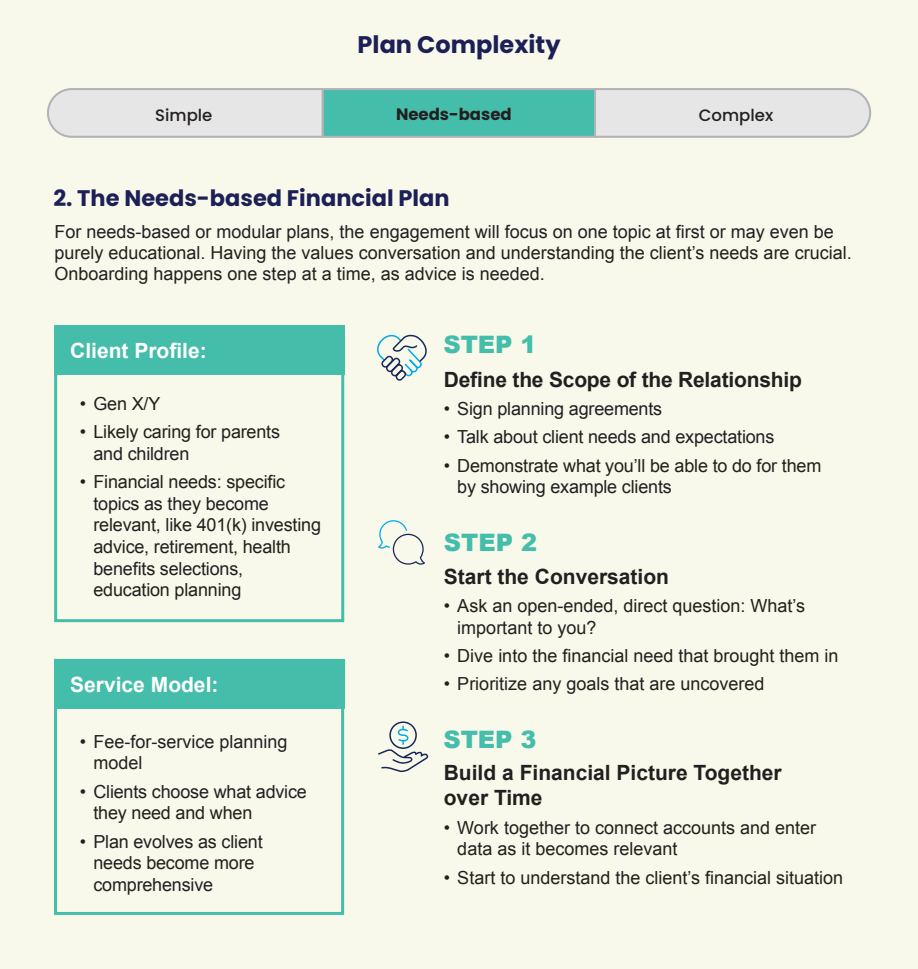
<style>
.page{position:relative;width:918px;height:969px;background:#fff}
.page>*{position:absolute;margin:0;border:0;box-sizing:border-box;transform-origin:0 0}
.t1{font:900 24px "Arial";color:#45bdab}
.t2{font:700 24px "Poppins";color:#1c2056}
.t3{font:700 22.5px "Poppins";color:#1c2056}
.t4{font:700 21px/25.2px "Arial";color:#231f20}
.t5{font:700 21px "Arial";color:#fff}
.t6{font:18px/21.6px "Arial";color:#231f20}
.t7{font:500 16.5px "Poppins";color:#231f20}
.t8{font:700 16.5px "Poppins";color:#231f20}
</style>
<div class="page">
<div style="left:0;top:0;width:918px;height:968px;background:#f8f9eb"></div>
<div style="left:54px;top:325px;width:290px;height:297px;border:3px solid #45bdab"></div>
<div style="left:54px;top:325px;width:291px;height:50px;background:#45bdab"></div>
<div style="left:54px;top:658px;width:290px;height:256px;border:3px solid #45bdab"></div>
<div style="left:54px;top:658px;width:291px;height:50px;background:#45bdab"></div>
<svg style="left:377px;top:334px;width:50px;height:47px"></svg>
<svg style="left:378px;top:520px;width:47px;height:44px"></svg>
<svg style="left:378px;top:721px;width:50px;height:50px"></svg>
<svg style="left:47px;top:88px;width:824px;height:50px;background:#b1d5d0"></svg>
<p class="t2" style="left:358px;top:31px;width:204px">Plan Complexity</p>
<p class="t7" style="left:155px;top:105px;width:59px">Simple</p>
<p class="t8" style="left:396px;top:105px;width:117px">Needs-based</p>
<p class="t7" style="left:699px;top:105px;width:76px">Complex</p>
<p class="t3" style="left:53px;top:185px;width:398px">2. The Needs-based Financial Plan</p>
<p class="t6" style="left:55px;top:221px;width:799px;line-height:21px">For needs-based or modular plans, the engagement will focus on one topic at first or may even be purely educational. Having the values conversation and understanding the client’s needs are crucial.<br>Onboarding happens one step at a time, as advice is needed.</p>
<p class="t5" style="left:70px;top:336px;width:138px">Client Profile:</p>
<p class="t6" style="left:80px;top:392px;width:82px">• Gen X/Y</p>
<p class="t6" style="left:93px;top:421px;width:188px;text-indent:-14px">• Likely caring for parents and children</p>
<p class="t6" style="left:93px;top:471px;width:229px;text-indent:-14px">• Financial needs: specific topics as they become relevant, like 401(k) investing advice, retirement, health benefits selections, education planning</p>
<p class="t5" style="left:70px;top:670px;width:150px">Service Model:</p>
<p class="t6" style="left:93px;top:730px;width:196px;text-indent:-14px">• Fee-for-service planning model</p>
<p class="t6" style="left:93px;top:780px;width:215px;text-indent:-14px">• Clients choose what advice they need and when</p>
<p class="t6" style="left:93px;top:830px;width:171px;text-indent:-14px">• Plan evolves as client needs become more comprehensive</p>
<p class="t1" style="left:443px;top:327px;width:95px">STEP 1</p>
<p class="t4" style="left:444px;top:367px;width:360px">Define the Scope of the Relationship</p>
<p class="t6" style="left:444px;top:398px;width:220px">• Sign planning agreements</p>
<p class="t6" style="left:444px;top:426px;width:332px">• Talk about client needs and expectations</p>
<p class="t6" style="left:457px;top:454px;width:366px;text-indent:-14px">• Demonstrate what you’ll be able to do for them by showing example clients</p>
<p class="t1" style="left:444px;top:525px;width:95px">STEP 2</p>
<p class="t4" style="left:444px;top:564px;width:227px">Start the Conversation</p>
<p class="t6" style="left:457px;top:595px;width:349px;text-indent:-14px">• Ask an open-ended, direct question: What’s important to you?</p>
<p class="t6" style="left:444px;top:645px;width:396px">• Dive into the financial need that brought them in</p>
<p class="t6" style="left:444px;top:673px;width:322px">• Prioritize any goals that are uncovered</p>
<p class="t1" style="left:443px;top:721px;width:95px">STEP 3</p>
<p class="t4" style="left:444px;top:760px;width:339px">Build a Financial Picture Together over Time</p>
<p class="t6" style="left:457px;top:816px;width:360px;text-indent:-14px">• Work together to connect accounts and enter data as it becomes relevant</p>
<p class="t6" style="left:444px;top:866px;width:401px">• Start to understand the client’s financial situation</p>
</div>
